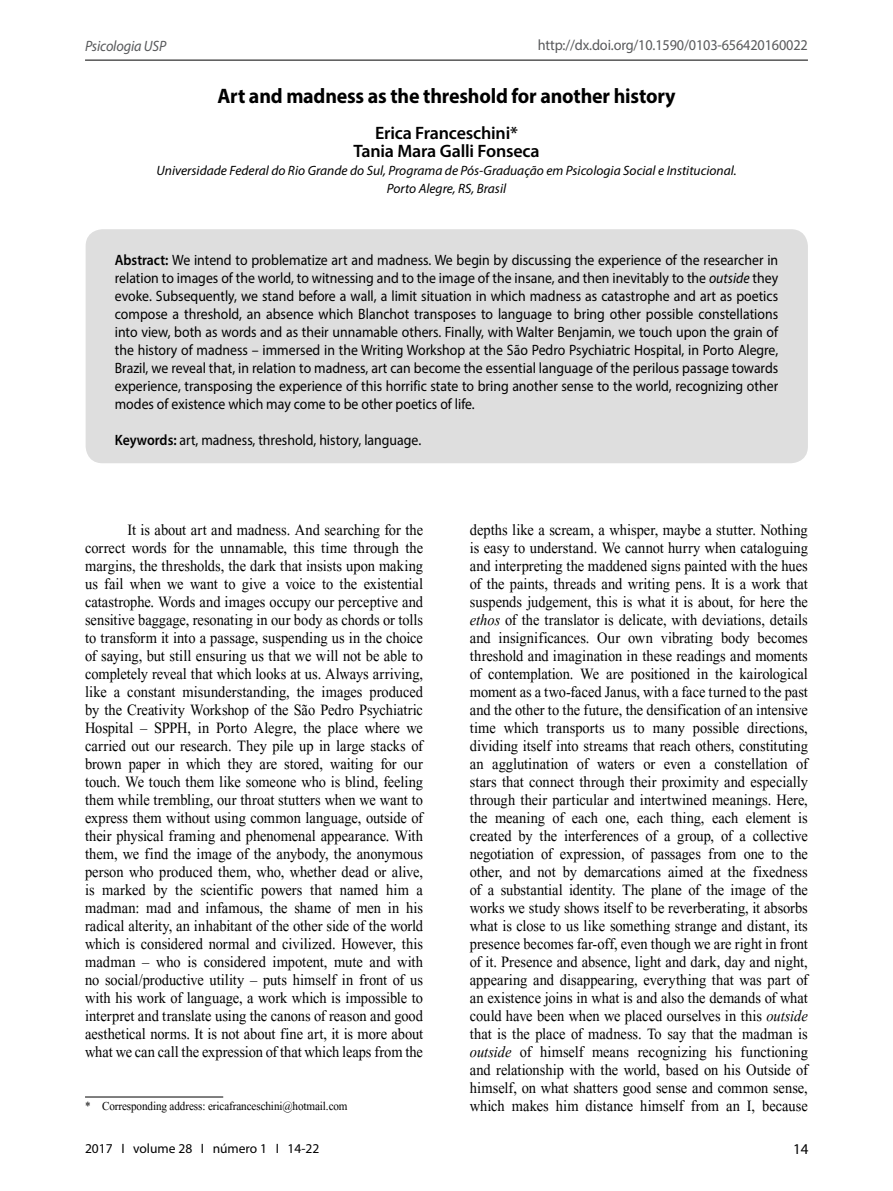
<style>
.page{position:relative;width:893px;height:1191px;background:#fff}
.page>*{position:absolute;margin:0;border:0;box-sizing:border-box;transform-origin:0 0}
.t1{font:700 21px "Myriad Pro";letter-spacing:-.01em;color:#000;scale:.95 1}
.t2{font:19.5px/18px "Aparajita";color:#000;text-align:justify;scale:.92 1}
.t3{font:600 18px/18px "Myriad Pro";letter-spacing:-.01em;color:#000;text-align:center}
.t4{font:15px/18px "Myriad Pro";color:#000;text-align:justify;scale:.92 1}
.t5{font:15px "Aparajita";letter-spacing:-.005em;color:#000;scale:.92 1}
.t6{font:15px "Myriad Pro";letter-spacing:-.01em;color:#58595b;scale:.95 1}
.t7{font:italic 15px "Myriad Pro";letter-spacing:-.01em;color:#58595b;scale:.95 1}
.t8{font:15px "Myriad Pro";color:#000}
.t9{font:italic 13.5px/18px "Myriad Pro";color:#000;text-align:center}
.t10{font:13.5px "Myriad Pro";color:#000}
.s1{font-weight:600}
.s2{font-style:italic}
</style>
<div class="page">
<hr style="left:85px;top:60px;width:723px;height:1px;background:#000">
<div style="left:86px;top:229px;width:722px;height:234px;background:#dedede;border-radius:17px"></div>
<hr style="left:85px;top:1096px;width:138px;height:1px;background:#000">
<p class="t7" style="left:85px;top:36px;width:87px">Psicologia USP</p>
<p class="t6" style="left:538px;top:35px;width:286px">http://dx.doi.org/10.1590/0103-656420160022</p>
<p class="t1" style="left:217px;top:82px;width:484px">Art and madness as the threshold for another history</p>
<p class="t3" style="left:353px;top:124px;width:188px">Erica Franceschini*<br>Tania Mara Galli Fonseca</p>
<p class="t9" style="left:156px;top:161px;width:582px">Universidade Federal do Rio Grande do Sul, Programa de Pós-Graduação em Psicologia Social e Institucional.<br>Porto Alegre, RS, Brasil</p>
<p class="t4" style="left:115px;top:251px;width:723px"><span class="s1">Abstract:</span> We intend to problematize art and madness. We begin by discussing the experience of the researcher in relation to images of the world, to witnessing and to the image of the insane, and then inevitably to the <span class="s2">outside</span> they evoke. Subsequently, we stand before a wall, a limit situation in which madness as catastrophe and art as poetics compose a threshold, an absence which Blanchot transposes to language to bring other possible constellations into view, both as words and as their unnamable others. Finally, with Walter Benjamin, we touch upon the grain of the history of madness – immersed in the Writing Workshop at the São Pedro Psychiatric Hospital, in Porto Alegre, Brazil, we reveal that, in relation to madness, art can become the essential language of the perilous passage towards experience, transposing the experience of this horrific state to bring another sense to the world, recognizing other modes of existence which may come to be other poetics of life.</p>
<p class="t4" style="left:115px;top:431px;width:335px"><span class="s1">Keywords:</span> art, madness, threshold, history, language.</p>
<p class="t2" style="left:85px;top:523px;width:369px;text-indent:43px">It is about art and madness. And searching for the correct words for the unnamable, this time through the margins, the thresholds, the dark that insists upon making us fail when we want to give a voice to the existential catastrophe. Words and images occupy our perceptive and sensitive baggage, resonating in our body as chords or tolls to transform it into a passage, suspending us in the choice of saying, but still ensuring us that we will not be able to completely reveal that which looks at us. Always arriving, like a constant misunderstanding, the images produced by the Creativity Workshop of the São Pedro Psychiatric Hospital – SPPH, in Porto Alegre, the place where we carried out our research. They pile up in large stacks of brown paper in which they are stored, waiting for our touch. We touch them like someone who is blind, feeling them while trembling, our throat stutters when we want to express them without using common language, outside of their physical framing and phenomenal appearance. With them, we find the image of the anybody, the anonymous person who produced them, who, whether dead or alive, is marked by the scientific powers that named him a madman: mad and infamous, the shame of men in his radical alterity, an inhabitant of the other side of the world which is considered normal and civilized. However, this madman – who is considered impotent, mute and with no social/productive utility – puts himself in front of us with his work of language, a work which is impossible to interpret and translate using the canons of reason and good aesthetical norms. It is not about fine art, it is more about what we can call the expression of that which leaps from the</p>
<p class="t2" style="left:470px;top:523px;width:369px">depths like a scream, a whisper, maybe a stutter. Nothing is easy to understand. We cannot hurry when cataloguing and interpreting the maddened signs painted with the hues of the paints, threads and writing pens. It is a work that suspends judgement, this is what it is about, for here the <span class="s2">ethos</span> of the translator is delicate, with deviations, details and insignificances. Our own vibrating body becomes threshold and imagination in these readings and moments of contemplation. We are positioned in the kairological moment as a two-faced Janus, with a face turned to the past and the other to the future, the densification of an intensive time which transports us to many possible directions, dividing itself into streams that reach others, constituting an agglutination of waters or even a constellation of stars that connect through their proximity and especially through their particular and intertwined meanings. Here, the meaning of each one, each thing, each element is created by the interferences of a group, of a collective negotiation of expression, of passages from one to the other, and not by demarcations aimed at the fixedness of a substantial identity. The plane of the image of the works we study shows itself to be reverberating, it absorbs what is close to us like something strange and distant, its presence becomes far-off, even though we are right in front of it. Presence and absence, light and dark, day and night, appearing and disappearing, everything that was part of an existence joins in what is and also the demands of what could have been when we placed ourselves in this <span class="s2">outside </span>that is the place of madness. To say that the madman is <span class="s2">outside</span> of himself means recognizing his functioning and relationship with the world, based on his Outside of himself, on what shatters good sense and common sense, which makes him distance himself from an I, because</p>
<p class="t5" style="left:85px;top:1098px;width:287px">* Corresponding address: ericafranceschini@hotmail.com</p>
<p class="t10" style="left:85px;top:1140px;width:236px">2017 I volume 28 I número 1 I 14-22</p>
<p class="t8" style="left:793px;top:1139px;width:17px">14</p>
</div>
